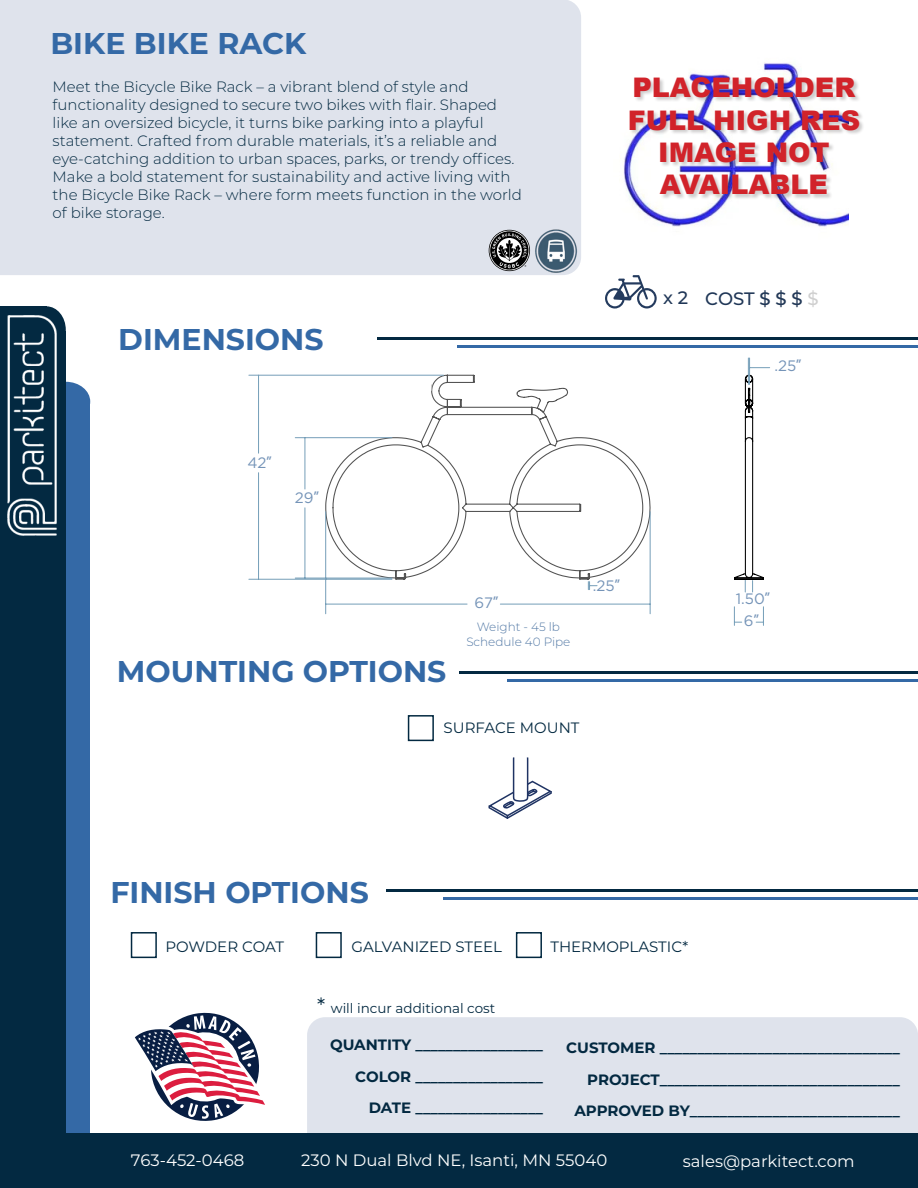
<style>
.page{position:relative;width:918px;height:1188px;background:#fff}
.page>*{position:absolute;margin:0;border:0;box-sizing:border-box;transform-origin:0 0}
.t1{font:700 30px "Montserrat";color:#3469a6}
.t2{font:900 27px/32.4px "Arial";color:#d1232a;text-align:center}
.t3{font:500 18px "Montserrat";color:#203757}
.t4{font:16.5px "Montserrat";color:#fff}
.t5{font:15.15px/21.9px "Gotham";color:#7594b8;text-align:center}
.t6{font:300 15px/18px "Montserrat";color:#032941}
.t7{font:700 15px "Montserrat";color:#032941}
.t8{font:15px "Montserrat";color:#032941}
.t9{font:13.5px "Montserrat";color:#032941}
.t10{font:300 12px "Montserrat";color:#547aa6}
.s1{font-family:"Adelle Sans Devanagari"}
.s2{color:#cfcfcf}
.s3{font-size:21px}
</style>
<div class="page">
<div style="left:307px;top:1017px;width:611px;height:116px;background:#dfe3ec"></div>
<div style="left:8px;top:401px;width:82px;height:761px;background:#3469a6"></div>
<svg style="left:66px;top:382px;width:24px;height:19px"></svg>
<div style="left:0;top:306px;width:47px;height:60px;background:#032941"></div>
<div style="left:0;top:332px;width:66px;height:856px;background:#032941"></div>
<svg style="left:47px;top:306px;width:19px;height:26px"></svg>
<img style="left:8px;top:315px;width:49px;height:220px">
<div style="left:42px;top:1133px;width:876px;height:55px;background:#032941"></div>
<hr style="left:386px;top:889px;width:532px;height:3px;background:#032941">
<hr style="left:443px;top:897px;width:475px;height:2px;background:#3469a6">
<hr style="left:459px;top:671px;width:459px;height:3px;background:#032941">
<hr style="left:507px;top:679px;width:411px;height:3px;background:#3469a6">
<div style="left:408px;top:715px;width:26px;height:26px;border:2px solid #032941"></div>
<hr style="left:377px;top:338px;width:541px;height:2px;background:#032941">
<hr style="left:457px;top:345px;width:461px;height:3px;background:#3469a6">
<div style="left:131px;top:932px;width:26px;height:26px;border:2px solid #032941"></div>
<div style="left:316px;top:932px;width:26px;height:26px;border:2px solid #032941"></div>
<div style="left:516px;top:932px;width:26px;height:26px;border:2px solid #032941"></div>
<svg style="left:488px;top:757px;width:64px;height:62px"></svg>
<div style="left:0;top:0;width:581px;height:275px;background:#dfe3ec"></div>
<svg style="left:135px;top:1012px;width:130px;height:109px"></svg>
<img style="left:531px;top:225px;width:50px;height:50px">
<svg style="left:488px;top:229px;width:42px;height:42px;background:#7a7b7d"></svg>
<svg style="left:605px;top:275px;width:52px;height:34px"></svg>
<img style="left:623px;top:62px;width:226px;height:165px">
<svg style="left:325px;top:374px;width:326px;height:206px"></svg>
<svg style="left:756px;top:607px;width:8px;height:18px"></svg>
<hr style="left:500px;top:604px;width:150px;height:1px;background:#759eb8">
<hr style="left:326px;top:604px;width:141px;height:1px;background:#759eb8">
<hr style="left:650px;top:512px;width:1px;height:102px;background:#759eb8">
<hr style="left:325px;top:512px;width:1px;height:102px;background:#759eb8">
<hr style="left:305px;top:438px;width:1px;height:51px;background:#759eb8">
<hr style="left:305px;top:508px;width:1px;height:70px;background:#759eb8">
<hr style="left:295px;top:437px;width:97px;height:1px;background:#759eb8">
<hr style="left:295px;top:578px;width:97px;height:1px;background:#759eb8">
<hr style="left:258px;top:473px;width:1px;height:106px;background:#759eb8">
<hr style="left:258px;top:375px;width:1px;height:78px;background:#759eb8">
<hr style="left:249px;top:579px;width:143px;height:1px;background:#759eb8">
<hr style="left:249px;top:375px;width:195px;height:1px;background:#759eb8">
<svg style="left:734px;top:358px;width:36px;height:234px"></svg>
<svg style="left:734px;top:607px;width:8px;height:18px"></svg>
<svg style="left:588px;top:582px;width:9px;height:8px"></svg>
<div style="left:630px;top:78px;width:235px;height:122px;background:#231f20;opacity:.22"></div>
<p class="t1" style="left:50px;top:21px;width:258px">BIKE BIKE RACK</p>
<p class="t6" style="left:53px;top:78px;width:471px">Meet the Bicycle Bike Rack – a vibrant blend of style and functionality designed to secure two bikes with flair. Shaped like an oversized bicycle, it turns bike parking into a playful statement. Crafted from durable materials, it’s a reliable and eye-catching addition to urban spaces, parks, or trendy offices.<br>Make a bold statement for sustainability and active living with the Bicycle Bike Rack – where form meets function in the world of bike storage.</p>
<p class="t1" style="left:118px;top:318px;width:207px">DIMENSIONS</p>
<p class="t5" style="left:248px;top:452px;width:26px">42<span class="s1">”</span></p>
<p class="t5" style="left:295px;top:487px;width:25px">29<span class="s1">”</span></p>
<p class="t2" style="left:632px;top:70px;width:225px">PLACEHOLDER</p>
<p class="t2" style="left:628px;top:103px;width:234px">FULL HIGH RES<br>IMAGE NOT<br>AVAILABLE</p>
<p class="t3" style="left:663px;top:285px;width:27px">x 2</p>
<p class="t3" style="left:705px;top:286px;width:115px">COST $ $ $ <span class="s2">$</span></p>
<p class="t5" style="left:774px;top:354px;width:29px">.25<span class="s1">”</span></p>
<p class="t5" style="left:593px;top:574px;width:29px">.25<span class="s1">”</span></p>
<p class="t5" style="left:474px;top:592px;width:25px">67<span class="s1">”</span></p>
<p class="t5" style="left:736px;top:588px;width:36px">1.50<span class="s1">”<br></span>6<span class="s1">”</span></p>
<p class="t10" style="left:477px;top:619px;width:85px">Weight - 45 lb</p>
<p class="t10" style="left:466px;top:633px;width:106px">Schedule 40 Pipe</p>
<p class="t1" style="left:117px;top:650px;width:331px">MOUNTING OPTIONS</p>
<p class="t8" style="left:444px;top:717px;width:137px">SURFACE MOUNT</p>
<p class="t1" style="left:110px;top:871px;width:260px">FINISH OPTIONS</p>
<p class="t8" style="left:165px;top:936px;width:120px">POWDER COAT</p>
<p class="t8" style="left:351px;top:936px;width:152px">GALVANIZED STEEL</p>
<p class="t8" style="left:550px;top:936px;width:139px">THERMOPLASTIC*</p>
<p class="t9" style="left:317px;top:999px;width:180px"><span class="s3">*</span> will incur additional cost</p>
<p class="t7" style="left:330px;top:1034px;width:215px">QUANTITY _________________</p>
<p class="t7" style="left:355px;top:1066px;width:189px">COLOR _________________</p>
<p class="t7" style="left:369px;top:1097px;width:176px">DATE _________________</p>
<p class="t7" style="left:566px;top:1037px;width:335px">CUSTOMER ________________________________</p>
<p class="t7" style="left:587px;top:1069px;width:314px">PROJECT________________________________</p>
<p class="t7" style="left:574px;top:1100px;width:327px">APPROVED BY____________________________</p>
<p class="t4" style="left:131px;top:1148px;width:115px">763-452-0468</p>
<p class="t4" style="left:301px;top:1148px;width:308px">230 N Dual Blvd NE, Isanti, MN 55040</p>
<p class="t4" style="left:683px;top:1150px;width:173px">sales@parkitect.com</p>
</div>
